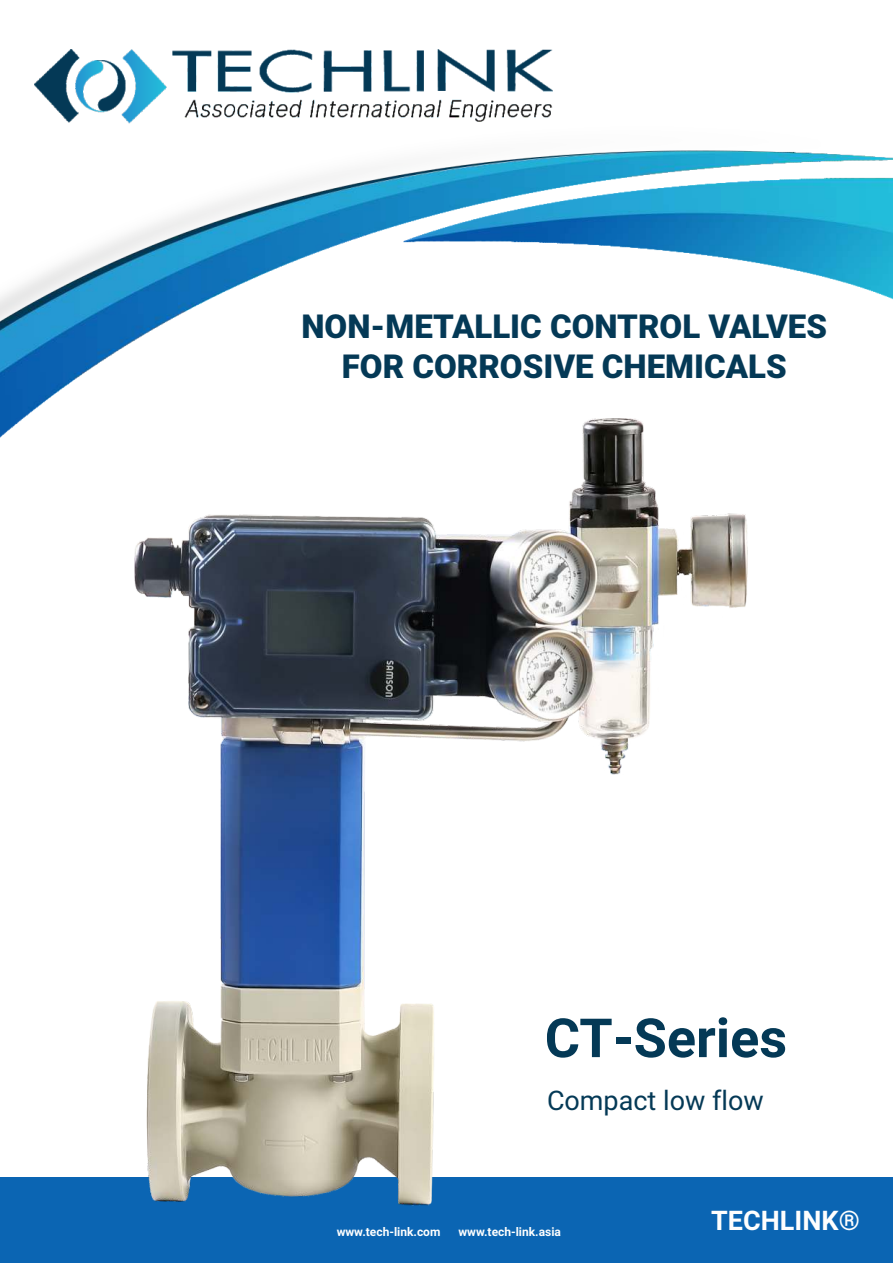
<style>
.page{position:relative;width:893px;height:1263px;background:#fff}
.page>*{position:absolute;margin:0;border:0;box-sizing:border-box;transform-origin:0 0}
.t1{font:700 54px "Roboto";color:#043956}
.t2{font:900 33px/39.6px "Roboto";color:#043956;text-align:center}
.t3{font:700 27px "Roboto";color:#fefefe}
.t4{font:27px "Roboto";color:#043956}
.t5{font:700 12px "Roboto";color:#fefefe}
</style>
<div class="page">
<div style="left:0;top:1178px;width:893px;height:85px;background:#0b65b3"></div>
<img style="left:0;top:123px;width:893px;height:315px">
<img style="left:34px;top:50px;width:518px;height:73px">
<img style="left:135px;top:418px;width:615px;height:787px">
<p class="t2" style="left:301px;top:310px;width:527px">NON-METALLIC CONTROL VALVES<br>FOR CORROSIVE CHEMICALS</p>
<h1 class="t1" style="left:545px;top:1016px;width:244px">CT-Series</h1>
<p class="t4" style="left:547px;top:1090px;width:218px">Compact low flow</p>
<p class="t5" style="left:337px;top:1227px;width:105px">www.tech-link.com</p>
<p class="t5" style="left:458px;top:1227px;width:104px">www.tech-link.asia</p>
<p class="t3" style="left:711px;top:1209px;width:150px">TECHLINK®</p>
<p class="t3" style="left:658px;top:1210px;width:150px">TECHLINK®</p>
</div>
